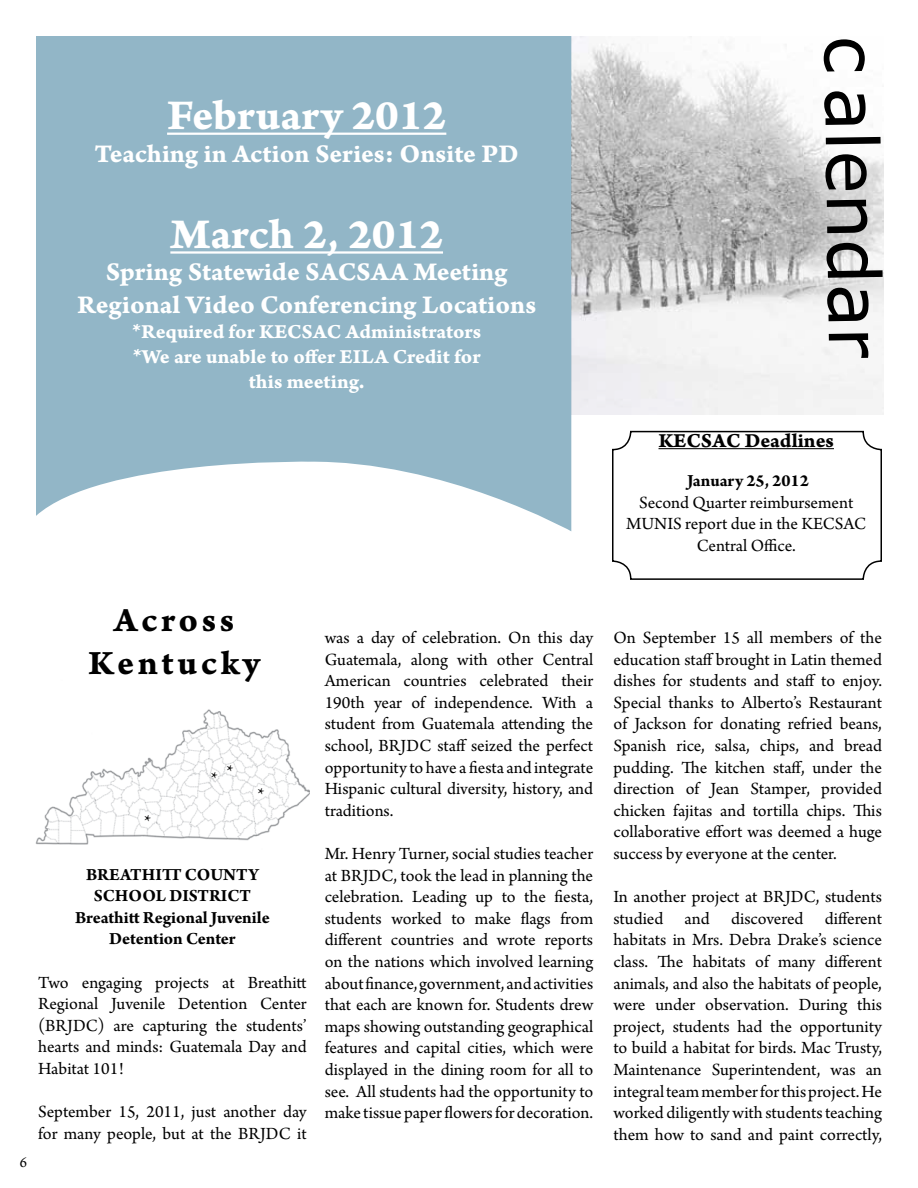
<style>
.page{position:relative;width:918px;height:1188px;background:#fff}
.page>*{position:absolute;margin:0;border:0;box-sizing:border-box;transform-origin:0 0}
.t1{font:72px "Verdana";color:#000}
.t2{font:45px "Arno Pro Bold Caption";color:#fff}
.t3{font:36px/43.2px "Arno Pro Bold Caption";letter-spacing:.1em;color:#000;text-align:center}
.t4{font:27px/32.4px "Arno Pro Bold Caption";color:#fff;text-align:center}
.t5{font:21px/25.2px "Arno Pro Bold Caption";color:#fff;text-align:center}
.t6{font:21px "Arno Pro Bold Caption";letter-spacing:-.005em;color:#000}
.t7{font:18px/21.6px "Arno Pro";color:#000;text-align:justify}
.t8{font:700 18px/21.6px "Arno Pro";color:#000;text-align:center}
.t9{font:18px "Minion Pro";color:#000}
.t10{font:15px "Arno Pro";color:#000}
</style>
<div class="page">
<svg style="left:36px;top:36px;width:535px;height:495px;background:#9dbdcc"></svg>
<img style="left:35px;top:709px;width:275px;height:136px">
<hr style="left:659px;top:448px;width:175px;height:1px;background:#000">
<div style="left:612px;top:431px;width:270px;height:149px;border:2px solid #000;border-radius:18px"></div>
<hr style="left:167px;top:133px;width:279px;height:2px;background:#fff">
<hr style="left:170px;top:251px;width:273px;height:3px;background:#fff">
<img style="left:571px;top:36px;width:313px;height:378px">
<h2 class="t2" style="left:167px;top:89px;width:281px">February 2012</h2>
<h3 class="t4" style="left:94px;top:138px;width:426px">Teaching in Action Series: Onsite PD</h3>
<h2 class="t2" style="left:170px;top:207px;width:274px">March 2, 2012</h2>
<h3 class="t4" style="left:77px;top:257px;width:461px">Spring Statewide SACSAA Meeting<br>Regional Video Conferencing Locations</h3>
<p class="t5" style="left:132px;top:320px;width:351px">*Required for KECSAC Administrators *We are unable to offer EILA Credit for this meeting.</p>
<h1 class="t1" style="left:900px;top:35px;width:324px;rotate:89deg">c alendar</h1>
<p class="t6" style="left:659px;top:428px;width:177px">KECSAC Deadlines</p>
<p class="t8" style="left:687px;top:471px;width:123px">January 25, 2012</p>
<p class="t7" style="left:626px;top:493px;width:242px;text-align:center">Second Quarter reimbursement<br>MUNIS report due in the KECSAC<br>Central Office.</p>
<h3 class="t3" style="left:88px;top:600px;width:173px">Across<br>Kentucky</h3>
<p class="t9" style="left:144px;top:809px;width:9px">*</p>
<p class="t9" style="left:211px;top:766px;width:9px">*</p>
<p class="t9" style="left:226px;top:759px;width:9px">*</p>
<p class="t9" style="left:257px;top:783px;width:9px">*</p>
<p class="t10" style="left:20px;top:1154px;width:9px">6</p>
<p class="t8" style="left:75px;top:864px;width:196px">BREATHITT COUNTY<br>SCHOOL DISTRICT<br>Breathitt Regional Juvenile<br>Detention Center</p>
<p class="t7" style="left:38px;top:972px;width:270px">Two engaging projects at Breathitt Regional Juvenile Detention Center (BRJDC) are capturing the students’ hearts and minds: Guatemala Day and Habitat 101!</p>
<p class="t7" style="left:38px;top:1102px;width:270px">September 15, 2011, just another day for many people, but at the BRJDC it</p>
<p class="t7" style="left:325px;top:628px;width:270px">was a day of celebration. On this day Guatemala, along with other Central American countries celebrated their 190th year of independence. With a student from Guatemala attending the school, BRJDC staff seized the perfect opportunity to have a fiesta and integrate Hispanic cultural diversity, history, and traditions.</p>
<p class="t7" style="left:325px;top:844px;width:270px">Mr. Henry Turner, social studies teacher at BRJDC, took the lead in planning the celebration. Leading up to the fiesta, students worked to make flags from different countries and wrote reports on the nations which involved learning about finance, government, and activities that each are known for. Students drew maps showing outstanding geographical features and capital cities, which were displayed in the dining room for all to see. All students had the opportunity to make tissue paper flowers for decoration.</p>
<p class="t7" style="left:613px;top:628px;width:270px">On September 15 all members of the education staff brought in Latin themed dishes for students and staff to enjoy.<br>Special thanks to Alberto’s Restaurant of Jackson for donating refried beans, Spanish rice, salsa, chips, and bread pudding. The kitchen staff, under the direction of Jean Stamper, provided chicken fajitas and tortilla chips. This collaborative effort was deemed a huge success by everyone at the center.</p>
<p class="t7" style="left:613px;top:887px;width:270px">In another project at BRJDC, students studied and discovered different habitats in Mrs. Debra Drake’s science class. The habitats of many different animals, and also the habitats of people, were under observation. During this project, students had the opportunity to build a habitat for birds. Mac Trusty, Maintenance Superintendent, was an integral team member for this project. He worked diligently with students teaching them how to sand and paint correctly,</p>
</div>
